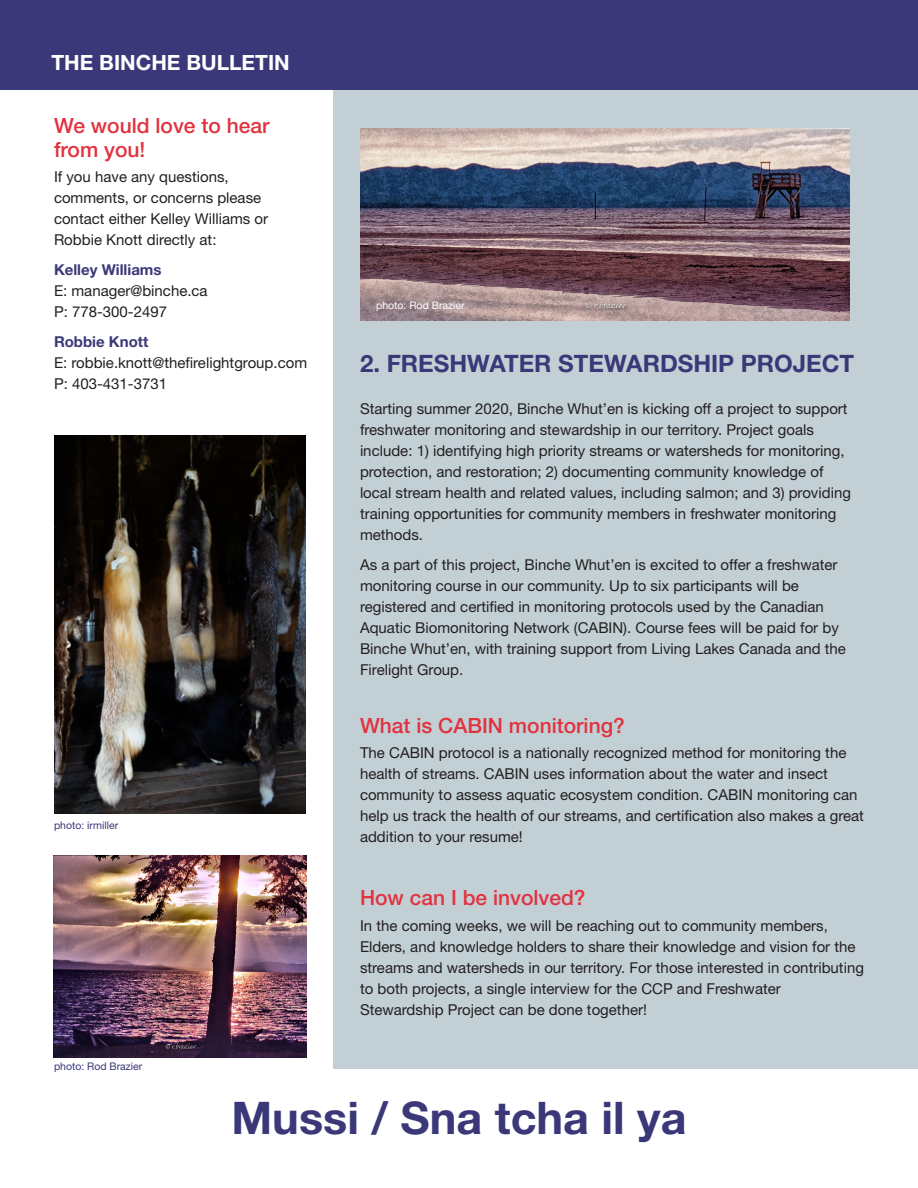
<style>
.page{position:relative;width:918px;height:1188px;background:#fff}
.page>*{position:absolute;margin:0;border:0;box-sizing:border-box;transform-origin:0 0}
.body{font:700 45px "Helvetica Neue";color:#3b3879}
.t1{font:700 24px "Helvetica Neue";color:#3b3879}
.t2{font:500 21px/24px "Helvetica Neue";color:#e2323f}
.t3{font:700 21px "Helvetica Neue";color:#fff}
.body-2{font:15px/21px "Helvetica Neue";color:#231f20}
.t4{font:10.5px "Helvetica Neue";color:#3b3879}
.t5{font:10.5px "Helvetica Neue";color:#fff}
.s1{font-weight:700;color:#3b3879}
</style>
<div class="page">
<div style="left:333px;top:90px;width:585px;height:979px;background:#c2d0d5"></div>
<img style="left:360px;top:129px;width:490px;height:192px">
<div style="left:0;top:0;width:918px;height:90px;background:#3b3879"></div>
<img style="left:54px;top:855px;width:253px;height:203px">
<img style="left:54px;top:436px;width:252px;height:378px">
<p class="t3" style="left:51px;top:50px;width:240px">THE BINCHE BULLETIN</p>
<p class="t2" style="left:54px;top:113px;width:217px">We would love to hear from you!</p>
<p class="body-2" style="left:54px;top:166px;width:216px">If you have any questions, comments, or concerns please contact either Kelley Williams or<br>Robbie Knott directly at:</p>
<p class="body-2" style="left:54px;top:259px;width:155px"><span class="s1">Kelley Williams<br></span>E: manager@binche.ca<br>P: 778-300-2497</p>
<p class="body-2" style="left:54px;top:331px;width:255px"><span class="s1">Robbie Knott<br></span>E: robbie.knott@thefirelightgroup.com<br>P: 403-431-3731</p>
<p class="t4" style="left:54px;top:819px;width:66px">photo: irmiller</p>
<p class="t4" style="left:54px;top:1060px;width:90px">photo: Rod Brazier</p>
<p class="t5" style="left:376px;top:299px;width:90px">photo: Rod Brazier</p>
<p class="t1" style="left:360px;top:349px;width:496px">2. FRESHWATER STEWARDSHIP PROJECT</p>
<p class="body-2" style="left:360px;top:398px;width:492px">Starting summer 2020, Binche Whut’en is kicking off a project to support freshwater monitoring and stewardship in our territory. Project goals include: 1) identifying high priority streams or watersheds for monitoring, protection, and restoration; 2) documenting community knowledge of local stream health and related values, including salmon; and 3) providing training opportunities for community members in freshwater monitoring methods.</p>
<p class="body-2" style="left:360px;top:554px;width:487px">As a part of this project, Binche Whut’en is excited to offer a freshwater monitoring course in our community. Up to six participants will be registered and certified in monitoring protocols used by the Canadian Aquatic Biomonitoring Network (CABIN). Course fees will be paid for by Binche Whut’en, with training support from Living Lakes Canada and the Firelight Group.</p>
<p class="t2" style="left:360px;top:713px;width:266px">What is CABIN monitoring?</p>
<p class="body-2" style="left:360px;top:742px;width:506px">The CABIN protocol is a nationally recognized method for monitoring the health of streams. CABIN uses information about the water and insect community to assess aquatic ecosystem condition. CABIN monitoring can help us track the health of our streams, and certification also makes a great addition to your resume!</p>
<p class="t2" style="left:360px;top:885px;width:227px">How can I be involved?</p>
<p class="body-2" style="left:360px;top:915px;width:505px">In the coming weeks, we will be reaching out to community members, Elders, and knowledge holders to share their knowledge and vision for the streams and watersheds in our territory. For those interested in contributing to both projects, a single interview for the CCP and Freshwater Stewardship Project can be done together!</p>
<p class="body" style="left:232px;top:1090px;width:456px">Mussi / Sna tcha il ya</p>
</div>
